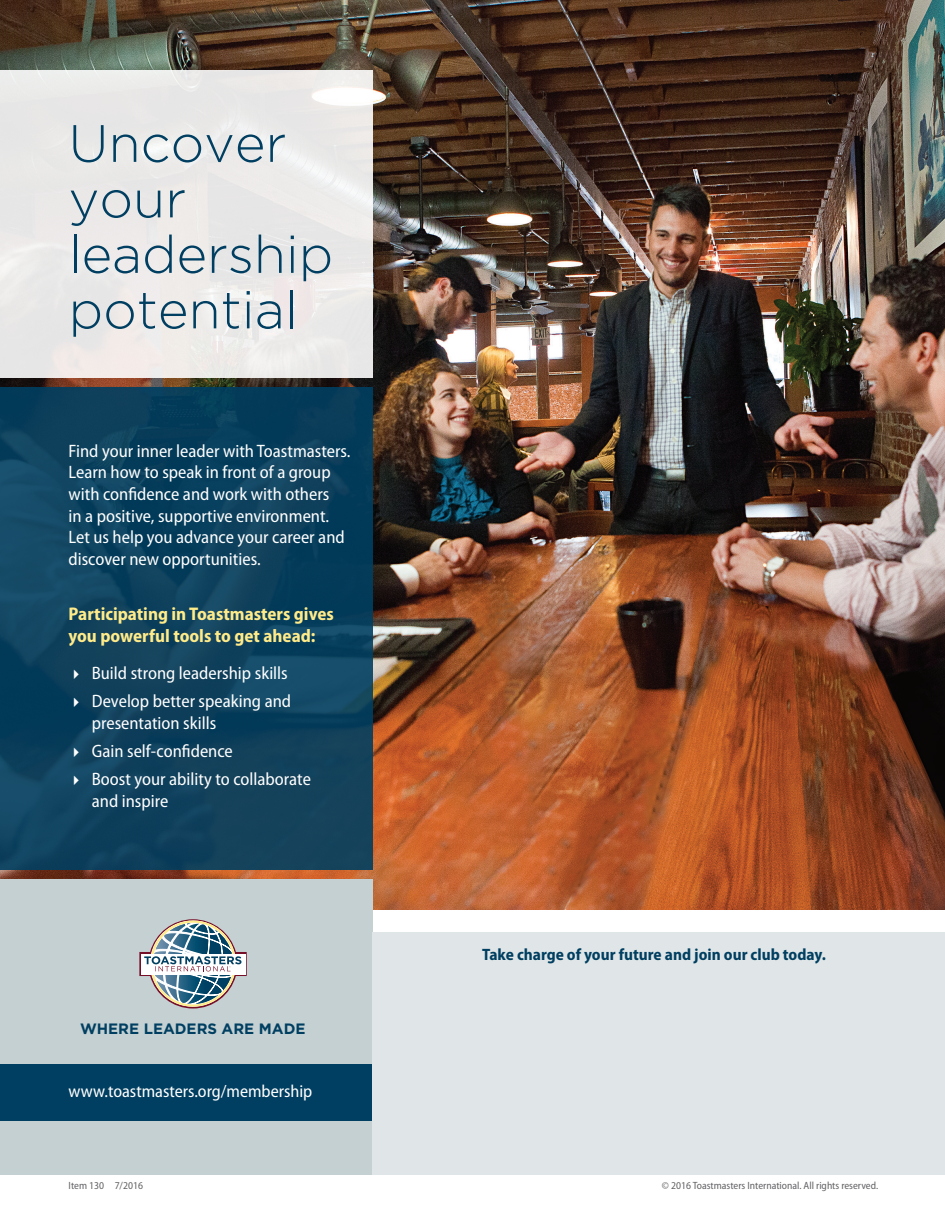
<style>
.page{position:relative;width:945px;height:1215px;background:#fff}
.page>*{position:absolute;margin:0;border:0;box-sizing:border-box;transform-origin:0 0}
.t1{font:300 52.5px "Gotham";color:#003f61}
.t2{font:700 semi-condensed 18.3px/22px "Myriad Pro";color:#ffeb89}
.t3{font:semi-condensed 18px/21.6px "Myriad Pro";color:#fff}
.t4{font:semi-condensed 17.55px "Myriad Pro";color:#fff}
.t5{font:700 semi-condensed 16.5px "Myriad Pro";color:#003f61}
.t6{font:700 15px "Gotham";color:#003f61}
.t7{font:semi-condensed 10.5px "Myriad Pro";color:#636366}
</style>
<div class="page">
<img style="left:0;top:0;width:945px;height:910px">
<div style="left:0;top:879px;width:372px;height:295px;background:#c4d0d2"></div>
<svg style="left:0;top:387px;width:372px;height:483px;background:#0d415d"></svg>
<div style="left:0;top:70px;width:372px;height:308px;background:#ebe9e8"></div>
<svg style="left:139px;top:919px;width:108px;height:90px"></svg>
<div style="left:372px;top:932px;width:573px;height:242px;background:#e0e6e7"></div>
<div style="left:0;top:1064px;width:372px;height:56px;background:#003f61"></div>
<p class="t1" style="left:69px;top:110px;width:219px">Uncover</p>
<p class="t1" style="left:69px;top:166px;width:119px">your</p>
<p class="t1" style="left:69px;top:221px;width:266px">leadership</p>
<p class="t1" style="left:69px;top:277px;width:231px">potential</p>
<p class="t3" style="left:69px;top:440px;width:284px">Find your inner leader with Toastmasters.<br>Learn how to speak in front of a group with confidence and work with others<br>in a positive, supportive environment.<br>Let us help you advance your career and discover new opportunities.</p>
<p class="t2" style="left:69px;top:603px;width:267px">Participating in Toastmasters gives you powerful tools to get ahead:</p>
<p class="t3" style="left:69px;top:662px;width:221px">✔ Build strong leadership skills</p>
<p class="t3" style="left:92px;top:691px;width:201px;text-indent:-23px">✔ Develop better speaking and presentation skills</p>
<p class="t3" style="left:69px;top:741px;width:166px">✔ Gain self-confidence</p>
<p class="t3" style="left:92px;top:769px;width:221px;text-indent:-23px">✔ Boost your ability to collaborate and inspire</p>
<p class="t6" style="left:80px;top:1019px;width:227px">WHERE LEADERS ARE MADE</p>
<p class="t4" style="left:69px;top:1082px;width:245px">www.toastmasters.org/membership</p>
<p class="t5" style="left:482px;top:945px;width:345px">Take charge of your future and join our club today.</p>
<p class="t7" style="left:69px;top:1180px;width:76px">Item 130 7/2016</p>
<p class="t7" style="left:662px;top:1180px;width:218px">© 2016 Toastmasters International. All rights reserved.</p>
</div>
